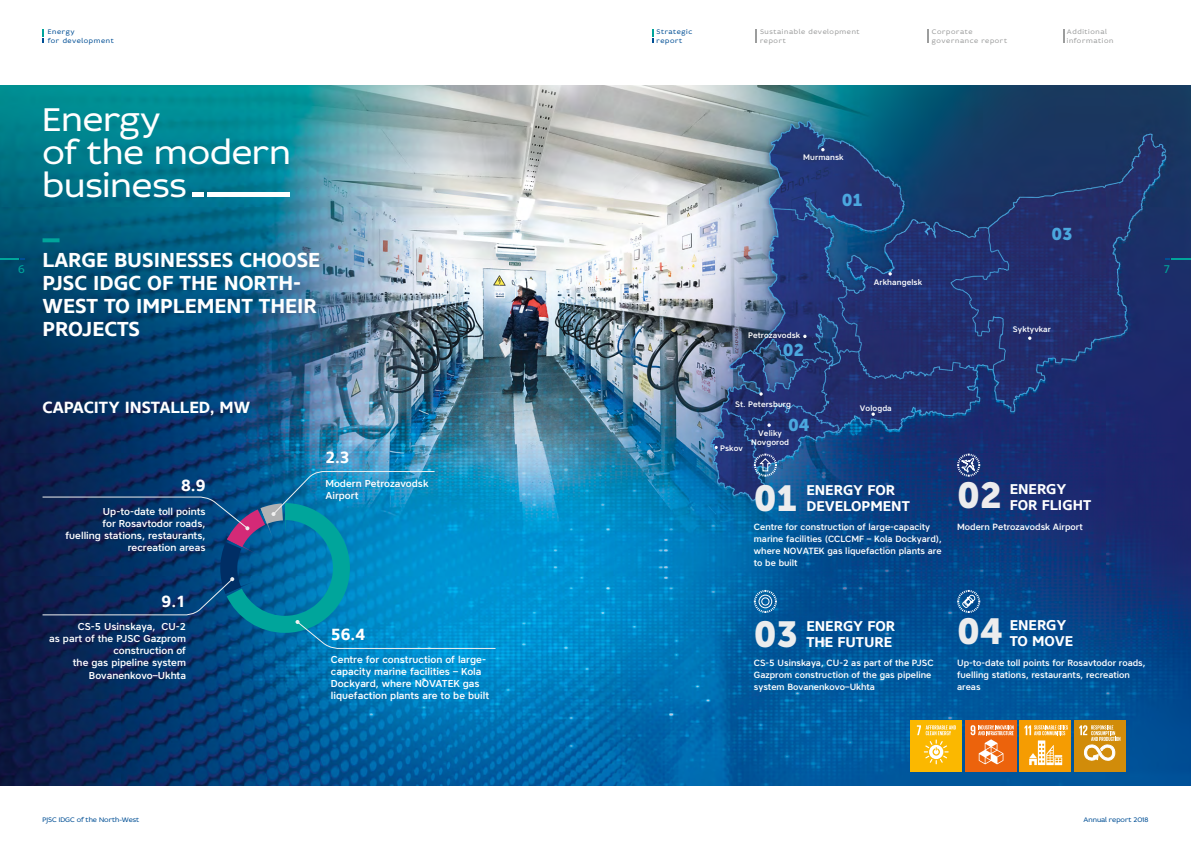
<style>
.page{position:relative;width:1191px;height:842px;background:#fff}
.page>*{position:absolute;margin:0;border:0;box-sizing:border-box;transform-origin:0 0}
.t1{font:36px "Museo Sans Cyrl 900";color:#ececed}
.t2{font:35px/33px "Idealist Sans";color:#fff}
.t3{font:700 20px/23px "Core Sans N65";color:#fff}
.t4{font:17px "Museo Sans Cyrl 900";color:#4ba7de}
.t5{font:700 16px "Core Sans N65";color:#fff}
.t6{font:700 14px/16px "Core Sans N65";color:#fff}
.t7{font:12px "Idealist Sans";color:#00a59b}
.t8{font:500 10px/12px "Core Sans A55";color:#fff}
.t9{font:500 9px/12px "Core Sans A55";color:#fff}
.t10{font:500 8px/8.6px "Core Sans A55";letter-spacing:.01em;color:#fff;text-align:center}
.t11{font:7px/8.4px "Idealist Sans";letter-spacing:.09em;color:#9c9d9d}
.t12{font:7px "Idealist Sans";color:#004f95}
.t13{font:7px/8.4px "Idealist Sans";letter-spacing:.09em;color:#004f95}
</style>
<div class="page">
<img style="left:0;top:85px;width:1191px;height:700px">
<svg style="left:767px;top:423px;width:4px;height:4px"></svg>
<svg style="left:871px;top:412px;width:4px;height:4px"></svg>
<svg style="left:803px;top:335px;width:17px;height:11px"></svg>
<svg style="left:1028px;top:336px;width:3px;height:4px"></svg>
<svg style="left:759px;top:392px;width:4px;height:4px"></svg>
<svg style="left:888px;top:272px;width:4px;height:4px"></svg>
<svg style="left:714px;top:446px;width:4px;height:3px"></svg>
<svg style="left:43px;top:238px;width:17px;height:4px"></svg>
<svg style="left:910px;top:720px;width:217px;height:53px;background:#e09e35"></svg>
<svg style="left:956px;top:452px;width:25px;height:26px"></svg>
<svg style="left:956px;top:589px;width:25px;height:25px"></svg>
<svg style="left:42px;top:470px;width:454px;height:179px;background:#086196"></svg>
<svg style="left:752px;top:452px;width:26px;height:26px"></svg>
<svg style="left:752px;top:589px;width:26px;height:25px"></svg>
<div style="left:759px;top:595px;width:13px;height:13px;border:1px solid #fff;border-radius:50%"></div>
<div style="left:761px;top:598px;width:8px;height:7px;border:1px solid #fff;border-radius:50%"></div>
<hr style="left:207px;top:193px;width:82px;height:4px;background:#fff">
<hr style="left:192px;top:193px;width:12px;height:4px;background:#fff">
<svg style="left:43px;top:29px;width:1px;height:14px"></svg>
<svg style="left:0;top:258px;width:25px;height:2px"></svg>
<hr style="left:1170px;top:258px;width:21px;height:2px;background:#00a59b">
<svg style="left:1063px;top:29px;width:1px;height:14px"></svg>
<svg style="left:652px;top:29px;width:2px;height:14px"></svg>
<svg style="left:755px;top:29px;width:1px;height:14px"></svg>
<svg style="left:927px;top:29px;width:2px;height:14px"></svg>
<p class="t13" style="left:48px;top:27px;width:67px">Energy<br>for development</p>
<p class="t13" style="left:656px;top:27px;width:37px">Strategic report</p>
<p class="t11" style="left:1067px;top:27px;width:48px">Additional information</p>
<p class="t11" style="left:760px;top:27px;width:101px">Sustainable development report</p>
<p class="t11" style="left:932px;top:27px;width:77px">Corporate governance report</p>
<h2 class="t2" style="left:43px;top:102px;width:250px">Energy<br>of the modern business</h2>
<p class="t10" style="left:803px;top:153px;width:42px">Murmansk</p>
<h3 class="t4" style="left:842px;top:190px;width:22px">01</h3>
<h3 class="t4" style="left:1051px;top:224px;width:22px">03</h3>
<h3 class="t3" style="left:43px;top:248px;width:279px">LARGE BUSINESSES CHOOSE<br>PJSC IDGC OF THE NORTH-<br>WEST TO IMPLEMENT THEIR<br>PROJECTS</h3>
<h3 class="t7" style="left:18px;top:261px;width:8px">6</h3>
<h3 class="t7" style="left:1163px;top:261px;width:8px">7</h3>
<p class="t10" style="left:874px;top:277px;width:50px">Arkhangelsk</p>
<p class="t10" style="left:1013px;top:325px;width:39px">Syktyvkar</p>
<p class="t10" style="left:748px;top:331px;width:54px">Petrozavodsk</p>
<h3 class="t5" style="left:43px;top:397px;width:209px">CAPACITY INSTALLED, MW</h3>
<h3 class="t5" style="left:181px;top:475px;width:26px">8.9</h3>
<p class="t8" style="left:66px;top:505px;width:141px;text-align:right">Up-to-date toll points<br>for Rosavtodor roads, fuelling stations, restaurants, recreation areas</p>
<h3 class="t5" style="left:162px;top:591px;width:26px">9.1</h3>
<p class="t8" style="left:49px;top:621px;width:138px;text-align:right">CS-5 Usinskaya, CU-2<br>as part of the PJSC Gazprom construction of<br>the gas pipeline system<br>Bovanenkovo–Ukhta</p>
<h3 class="t5" style="left:325px;top:447px;width:26px">2.3</h3>
<p class="t8" style="left:325px;top:477px;width:105px">Modern Petrozavodsk<br>Airport</p>
<h3 class="t5" style="left:331px;top:624px;width:36px">56.4</h3>
<p class="t8" style="left:331px;top:654px;width:160px">Centre for construction of large&shy;capacity marine facilities – Kola Dockyard, where NOVATEK gas liquefaction plants are to be built</p>
<h3 class="t4" style="left:783px;top:340px;width:22px">02</h3>
<p class="t10" style="left:735px;top:399px;width:57px">St. Petersburg</p>
<p class="t10" style="left:720px;top:444px;width:24px">Pskov</p>
<h3 class="t4" style="left:788px;top:416px;width:23px">04</h3>
<p class="t10" style="left:751px;top:429px;width:39px">Veliky<br>Novgorod</p>
<p class="t10" style="left:860px;top:403px;width:33px">Vologda</p>
<h1 class="t1" style="left:754px;top:478px;width:44px">01</h1>
<h3 class="t6" style="left:806px;top:482px;width:105px">ENERGY FOR<br>DEVELOPMENT</h3>
<p class="t9" style="left:754px;top:520px;width:190px">Centre for construction of large-capacity marine facilities (CCLCMF – Kola Dockyard), where NOVATEK gas liquefaction plants are to be built</p>
<h1 class="t1" style="left:957px;top:475px;width:46px">02</h1>
<h3 class="t6" style="left:1009px;top:481px;width:83px">ENERGY<br>FOR FLIGHT</h3>
<p class="t9" style="left:957px;top:520px;width:127px">Modern Petrozavodsk Airport</p>
<h1 class="t1" style="left:754px;top:614px;width:45px">03</h1>
<h3 class="t6" style="left:806px;top:618px;width:90px">ENERGY FOR<br>THE FUTURE</h3>
<h1 class="t1" style="left:957px;top:611px;width:47px">04</h1>
<h3 class="t6" style="left:1009px;top:617px;width:65px">ENERGY<br>TO MOVE</h3>
<p class="t9" style="left:754px;top:656px;width:181px">CS-5 Usinskaya, CU-2 as part of the PJSC<br>Gazprom construction of the gas pipeline system Bovanenkovo–Ukhta</p>
<p class="t9" style="left:957px;top:656px;width:190px">Up-to-date toll points for Rosavtodor roads, fuelling stations, restaurants, recreation areas</p>
<p class="t12" style="left:43px;top:815px;width:98px">PJSC IDGC of the North-West</p>
<p class="t12" style="left:1083px;top:815px;width:66px">Annual report 2018</p>
</div>
